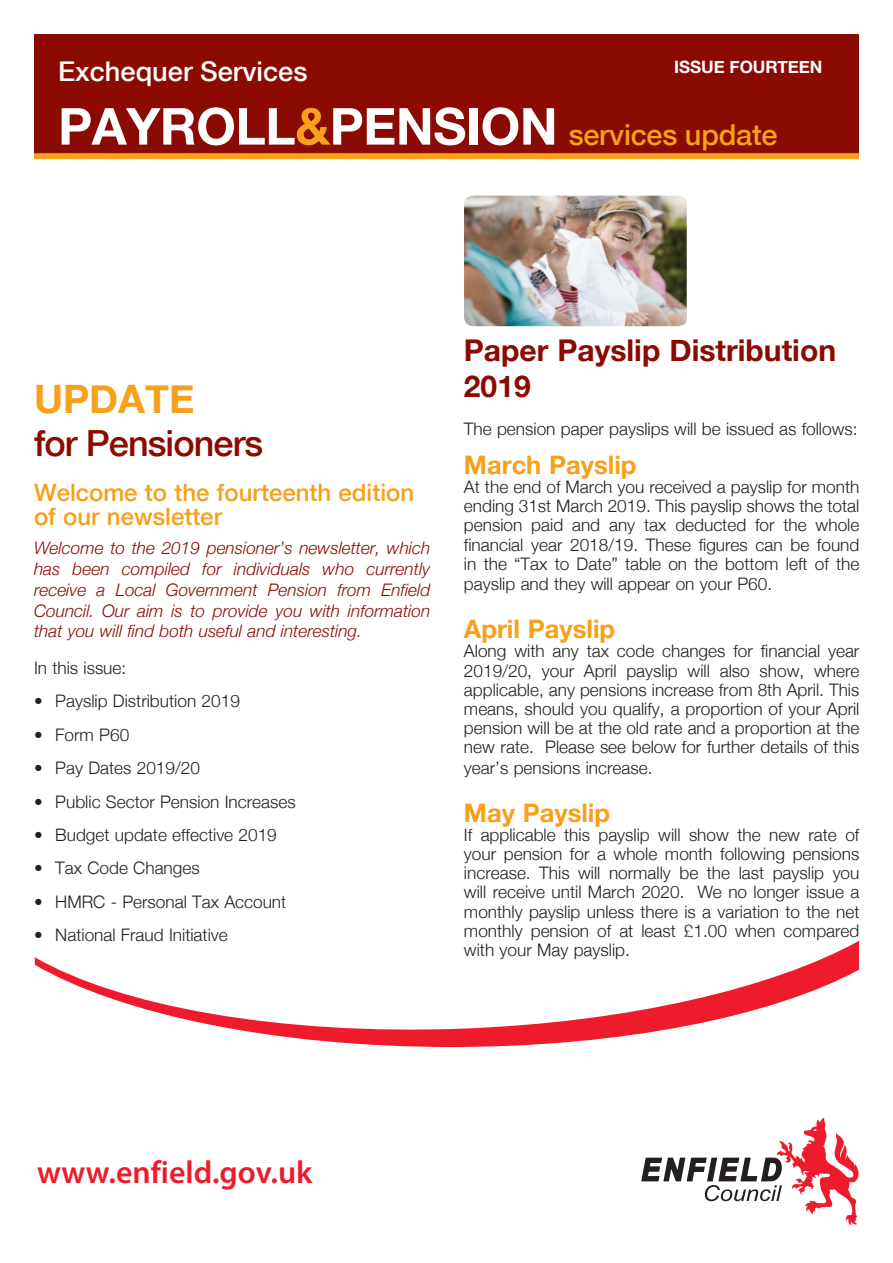
<style>
.page{position:relative;width:893px;height:1263px;background:#fff}
.page>*{position:absolute;margin:0;border:0;box-sizing:border-box;transform-origin:0 0}
.t1{font:700 51px "Helvetica Neue";letter-spacing:-.01em;color:#fff}
.t2{font:700 39.15px "Helvetica Neue";color:#f6a01b}
.t3{font:500 36px "Helvetica Neue";letter-spacing:-.025em;color:#8b0a02}
.t4{font:600 31.95px "Myriad Pro";color:#ee1b2c}
.story_head_dark_red{font:700 30px/36px "Helvetica Neue";color:#8b0a02}
.t5{font:500 27.15px "Helvetica Neue";color:#fff}
.sub_head_yellow{font:700 25.5px "Helvetica Neue";color:#f6a01b}
.sub_head_yellow-2{font:500 24px/24px "Helvetica Neue";color:#f6a01b}
.body_copy{font:300 17.25px/19.5px "Helvetica Neue";color:#231f20;text-align:justify}
.italic_dark_red_copy{font:italic 300 17.25px/20.7px "Helvetica Neue";color:#8b0a02;text-align:justify}
.indent_body_copy{font:300 17.25px "Helvetica Neue";color:#231f20}
.t6{font:700 16.95px "Helvetica Neue";color:#fff}
.s1{color:#f6a01b}
.s2{font-weight:500;font-size:28.95px;color:#f6a01b}
</style>
<div class="page">
<div style="left:34px;top:34px;width:825px;height:120px;background:#8b0a02"></div>
<div style="left:34px;top:153px;width:825px;height:6px;background:#f6a01b"></div>
<svg style="left:35px;top:941px;width:824px;height:106px"></svg>
<svg style="left:641px;top:1118px;width:218px;height:107px"></svg>
<img style="left:464px;top:196px;width:223px;height:130px">
<p class="t6" style="left:674px;top:54px;width:150px">ISSUE FOURTEEN</p>
<p class="t1" style="left:58px;top:86px;width:721px">PAYROLL<span class="s1">&amp;</span>PENSION <span class="s2">services update</span></p>
<p class="t5" style="left:58px;top:49px;width:251px">Exchequer Services</p>
<p class="t2" style="left:34px;top:368px;width:162px">UPDATE</p>
<p class="t3" style="left:34px;top:414px;width:231px">for Pensioners</p>
<p class="sub_head_yellow-2" style="left:34px;top:480px;width:382px">Welcome to the fourteenth edition of our newsletter</p>
<p class="italic_dark_red_copy" style="left:34px;top:537px;width:398px">Welcome to the 2019 pensioner’s newsletter, which has been compiled for individuals who currently receive a Local Government Pension from Enfield Council. Our aim is to provide you with information that you will find both useful and interesting.</p>
<p class="indent_body_copy" style="left:34px;top:654px;width:94px">In this issue:</p>
<p class="indent_body_copy" style="left:34px;top:687px;width:207px">• Payslip Distribution 2019</p>
<p class="indent_body_copy" style="left:34px;top:720px;width:97px">• Form P60</p>
<p class="indent_body_copy" style="left:34px;top:754px;width:168px">• Pay Dates 2019/20</p>
<p class="indent_body_copy" style="left:34px;top:787px;width:263px">• Public Sector Pension Increases</p>
<p class="indent_body_copy" style="left:34px;top:821px;width:244px">• Budget update effective 2019</p>
<p class="indent_body_copy" style="left:34px;top:854px;width:167px">• Tax Code Changes</p>
<p class="indent_body_copy" style="left:34px;top:888px;width:254px">• HMRC - Personal Tax Account</p>
<p class="indent_body_copy" style="left:34px;top:921px;width:195px">• National Fraud Initiative</p>
<p class="story_head_dark_red" style="left:464px;top:333px;width:374px">Paper Payslip Distribution<br>2019</p>
<p class="body_copy" style="left:464px;top:418px;width:395px">The pension paper payslips will be issued as follows:</p>
<p class="sub_head_yellow" style="left:464px;top:445px;width:174px">March Payslip</p>
<p class="body_copy" style="left:464px;top:476px;width:397px">At the end of March you received a payslip for month ending 31st March 2019. This payslip shows the total pension paid and any tax deducted for the whole financial year 2018/19. These figures can be found in the “Tax to Date” table on the bottom left of the payslip and they will appear on your P60.</p>
<p class="sub_head_yellow" style="left:464px;top:609px;width:153px">April Payslip</p>
<p class="body_copy" style="left:464px;top:640px;width:397px">Along with any tax code changes for financial year 2019/20, your April payslip will also show, where applicable, any pensions increase from 8th April. This means, should you qualify, a proportion of your April pension will be at the old rate and a proportion at the new rate. Please see below for further details of this year’s pensions increase.</p>
<p class="sub_head_yellow" style="left:464px;top:792px;width:148px">May Payslip</p>
<p class="body_copy" style="left:464px;top:824px;width:397px">If applicable this payslip will show the new rate of your pension for a whole month following pensions increase. This will normally be the last payslip you will receive until March 2020. We no longer issue a monthly payslip unless there is a variation to the net monthly pension of at least £1.00 when compared with your May payslip.</p>
<p class="t4" style="left:37px;top:1152px;width:277px">www.enfield.gov.uk</p>
</div>
